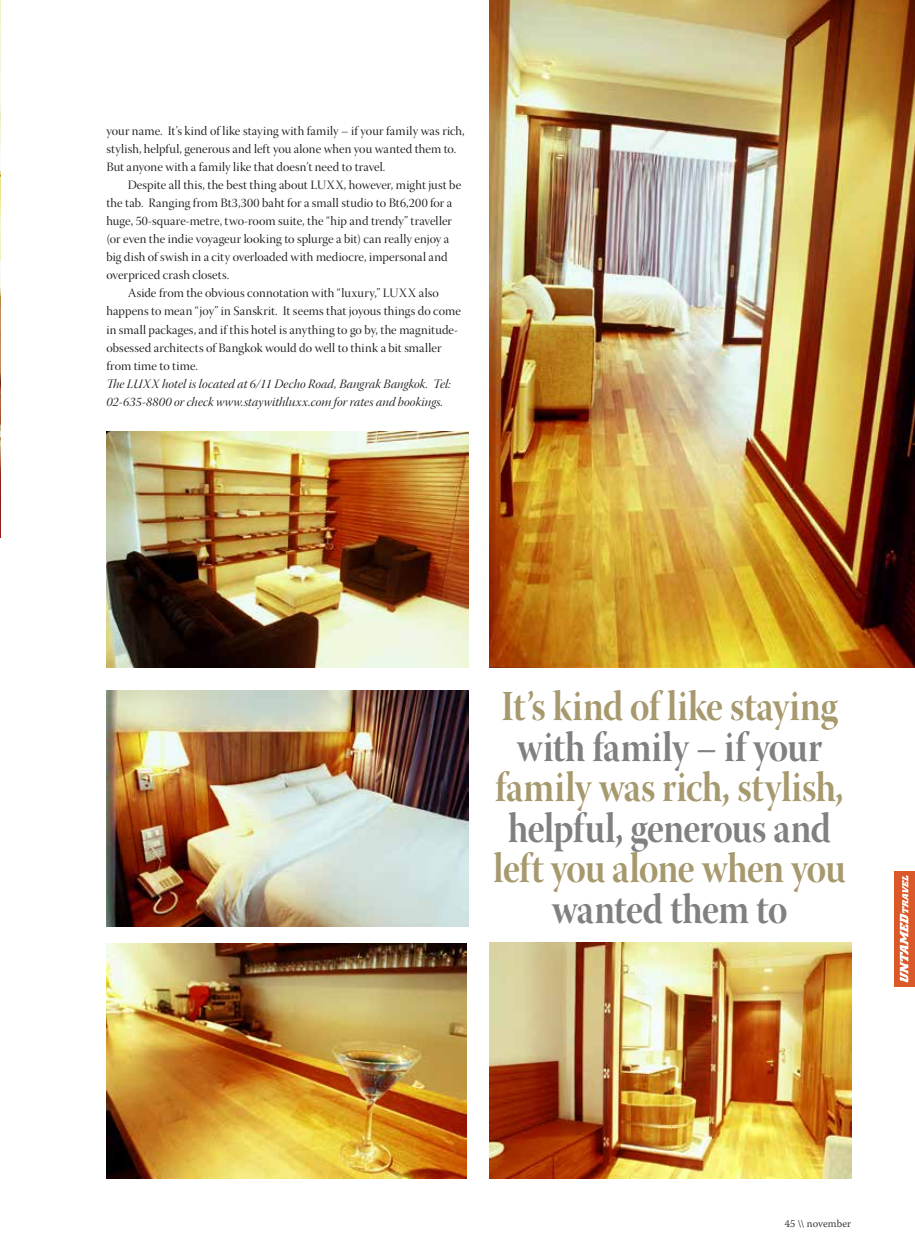
<style>
.page{position:relative;width:915px;height:1242px;background:#fff}
.page>*{position:absolute;margin:0;border:0;box-sizing:border-box;transform-origin:0 0}
.t1{font:42.6px "Warnock Pro Bold Disp";letter-spacing:-.015em;color:#a7996e;scale:.87 1}
.t2{font:42.6px "Warnock Pro Bold Disp";letter-spacing:-.015em;color:#808080;scale:.87 1}
.t3{font:42.6px "Warnock Pro Bold Disp";letter-spacing:.005em;color:#808080;scale:.87 1}
.t4{font:12.75px/18px "Warnock Pro Disp";letter-spacing:.005em;color:#231f20}
.t5{font:12.75px/18px "Warnock Pro It Disp";letter-spacing:.005em;color:#231f20}
.t6{font:300 10.5px "Warnock Pro";letter-spacing:.01em;color:#231f20}
</style>
<div class="page">
<div style="left:893px;top:871px;width:21px;height:115px;background:#db5828"></div>
<svg style="left:899px;top:875px;width:9px;height:107px"></svg>
<img style="left:0;top:0;width:1px;height:537px">
<img style="left:489px;top:942px;width:361px;height:236px">
<img style="left:106px;top:690px;width:362px;height:236px">
<img style="left:106px;top:943px;width:360px;height:235px">
<img style="left:489px;top:0;width:425px;height:668px">
<img style="left:106px;top:432px;width:362px;height:236px">
<p class="t4" style="left:106px;top:124px;width:360px">your name. It’s kind of like staying with family – if your family was rich, stylish, helpful, generous and left you alone when you wanted them to.<br>But anyone with a family like that doesn’t need to travel.</p>
<p class="t4" style="left:128px;top:178px;width:335px">Despite all this, the best thing about LUXX, however, might just be</p>
<p class="t4" style="left:106px;top:196px;width:347px">the tab. Ranging from Bt3,300 baht for a small studio to Bt6,200 for a</p>
<p class="t4" style="left:106px;top:214px;width:347px">huge, 50-square-metre, two-room suite, the “hip and trendy” traveller</p>
<p class="t4" style="left:106px;top:232px;width:344px">(or even the indie voyageur looking to splurge a bit) can really enjoy a</p>
<p class="t4" style="left:106px;top:250px;width:342px">big dish of swish in a city overloaded with mediocre, impersonal and</p>
<p class="t4" style="left:106px;top:268px;width:124px">overpriced crash closets.</p>
<p class="t4" style="left:128px;top:286px;width:313px">Aside from the obvious connotation with “luxury,” LUXX also</p>
<p class="t4" style="left:106px;top:304px;width:356px">happens to mean “joy” in Sanskrit. It seems that joyous things do come</p>
<p class="t4" style="left:106px;top:322px;width:353px">in small packages, and if this hotel is anything to go by, the magnitude-</p>
<p class="t4" style="left:106px;top:340px;width:336px">obsessed architects of Bangkok would do well to think a bit smaller</p>
<p class="t4" style="left:106px;top:358px;width:93px">from time to time.</p>
<p class="t5" style="left:106px;top:376px;width:346px">The LUXX hotel is located at 6/11 Decho Road, Bangrak Bangkok. Tel:<br>02-635-8800 or check www.staywithluxx.com for rates and bookings.</p>
<h1 class="t1" style="left:501px;top:680px;width:388px">It’s kind of like staying</h1>
<h1 class="t3" style="left:517px;top:721px;width:352px">with family – if your</h1>
<h1 class="t1" style="left:495px;top:761px;width:402px">family was rich, stylish,</h1>
<h1 class="t2" style="left:508px;top:802px;width:372px">helpful, generous and</h1>
<h1 class="t1" style="left:493px;top:842px;width:406px">left you alone when you</h1>
<h1 class="t2" style="left:551px;top:883px;width:272px">wanted them to</h1>
<p class="t6" style="left:784px;top:1217px;width:68px">45 \\ november</p>
</div>
